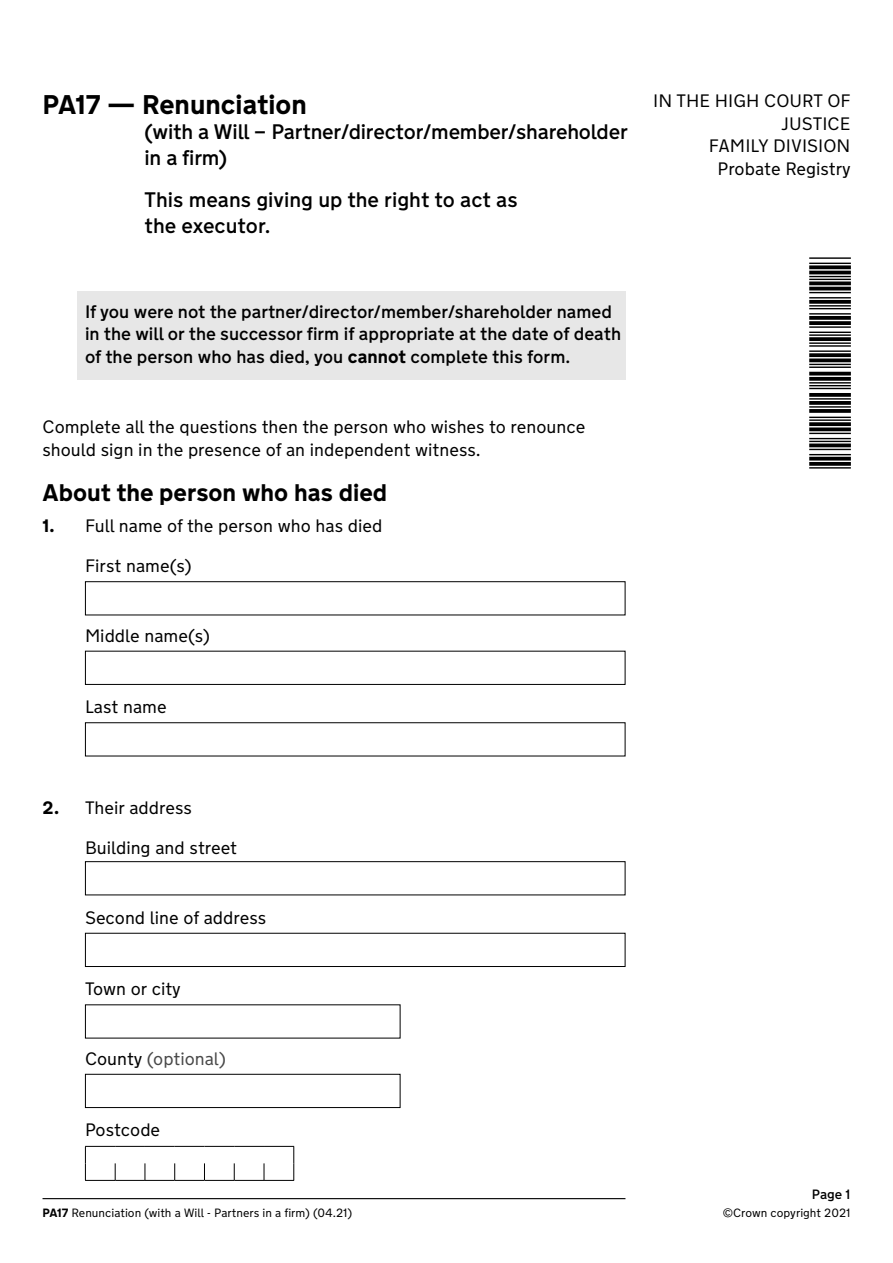
<style>
.page{position:relative;width:893px;height:1263px;background:#fff}
.page>*{position:absolute;margin:0;border:0;box-sizing:border-box;transform-origin:0 0}
.Text{font:55.5px "Free 3 of 9 Extended";color:#000}
.Form_Title_-_Main_he{font:700 27px "NTA";color:#000}
.Section_headings{font:700 24px "NTA";color:#000}
.Form_Title_-_Main_he-2{font:500 21px/25.5px "NTA";letter-spacing:-.01em;color:#000}
.Form_Title_-_subtitl{font:500 21px/25.5px "NTA";color:#000}
.Warning_text{font:500 18px/22.5px "NTA";color:#000}
.Body_text{font:300 18px/22.5px "NTA";color:#000;text-align:right}
.Answer_fields{font:300 18px "NTA";color:#000}
.Questions{font:300 18px "NTA";color:#000}
.Answer_fields-2{font:300 18px "NTA";color:#484848}
.t1{font:500 13.5px "NTA";color:#000}
.t2{font:300 12px "NTA";color:#000}
.s1{font-weight:700}
.s2{color:#000}
</style>
<div class="page">
<hr style="left:43px;top:1198px;width:582px;height:1px;background:#000">
<div style="left:77px;top:291px;width:548px;height:89px;background:#e7e7e7"></div>
<div style="left:85px;top:581px;width:540px;height:34px;border:1px solid #000"></div>
<div style="left:85px;top:651px;width:540px;height:34px;border:1px solid #000"></div>
<div style="left:85px;top:861px;width:540px;height:34px;border:1px solid #000"></div>
<div style="left:85px;top:933px;width:540px;height:34px;border:1px solid #000"></div>
<div style="left:85px;top:1074px;width:315px;height:34px;border:1px solid #000"></div>
<svg style="left:85px;top:1146px;width:209px;height:35px"></svg>
<hr style="left:204px;top:1180px;width:30px;height:1px;background:#000">
<hr style="left:234px;top:1180px;width:30px;height:1px;background:#000">
<hr style="left:264px;top:1180px;width:30px;height:1px;background:#000">
<p class="Form_Title_-_Main_he" style="left:43px;top:88px;width:266px">PA17 — Renunciation</p>
<p class="Form_Title_-_Main_he-2" style="left:145px;top:119px;width:485px">(with a Will – Partner/director/member/shareholder in a firm)</p>
<p class="Form_Title_-_subtitl" style="left:145px;top:187px;width:375px">This means giving up the right to act as the executor.</p>
<p class="Warning_text" style="left:85px;top:299px;width:538px">If you were not the partner/director/member/shareholder named in the will or the successor firm if appropriate at the date of death of the person who has died, you <span class="s1">cannot</span> complete this form.</p>
<p class="Body_text" style="left:43px;top:415px;width:544px;text-align:left">Complete all the questions then the person who wishes to renounce should sign in the presence of an independent witness.</p>
<p class="Section_headings" style="left:43px;top:478px;width:346px">About the person who has died</p>
<p class="Questions" style="left:43px;top:515px;width:341px"><span class="s1">1.</span> Full name of the person who has died</p>
<p class="Answer_fields" style="left:85px;top:555px;width:108px">First name(s)</p>
<p class="Answer_fields" style="left:85px;top:625px;width:126px">Middle name(s)</p>
<p class="Answer_fields" style="left:85px;top:696px;width:83px">Last name</p>
<p class="Body_text" style="left:653px;top:89px;width:199px">IN THE HIGH COURT OF<br>JUSTICE<br>FAMILY DIVISION<br>Probate Registry</p>
<p class="Text" style="left:861px;top:257px;width:214px;rotate:90deg">*PA170421*</p>
<p class="Questions" style="left:43px;top:797px;width:151px"><span class="s1">2.</span> Their address</p>
<p class="Answer_fields" style="left:85px;top:837px;width:154px">Building and street</p>
<p class="Answer_fields" style="left:85px;top:907px;width:183px">Second line of address</p>
<p class="Answer_fields" style="left:85px;top:978px;width:97px">Town or city</p>
<p class="Answer_fields-2" style="left:85px;top:1048px;width:142px"><span class="s2">County</span> (optional)</p>
<p class="Answer_fields" style="left:85px;top:1119px;width:77px">Postcode</p>
<p class="t1" style="left:812px;top:1186px;width:40px">Page 1</p>
<p class="t2" style="left:43px;top:1205px;width:311px"><span class="s1">PA17</span> Renunciation (with a Will - Partners in a firm) (04.21)</p>
<p class="t2" style="left:723px;top:1205px;width:129px">©Crown copyright 2021</p>
</div>
